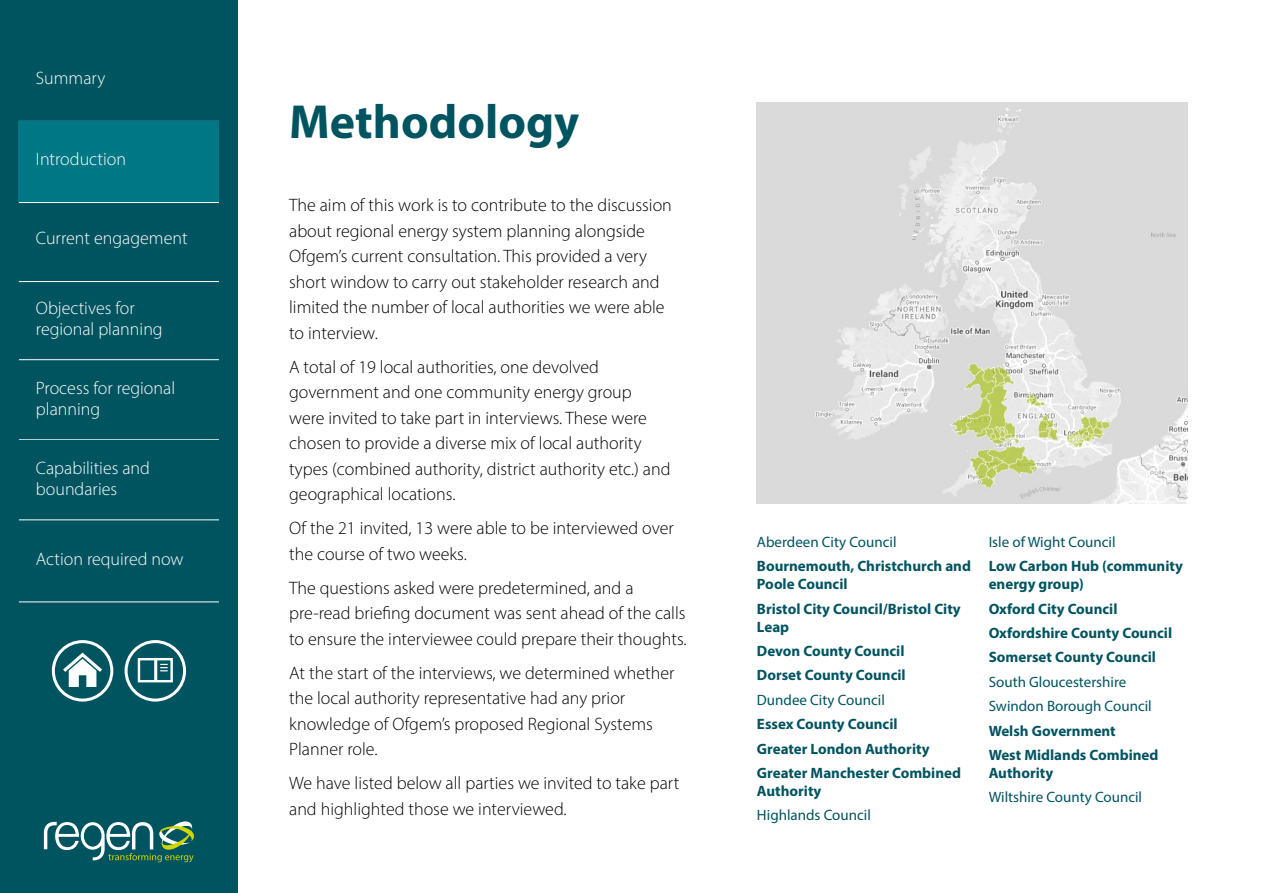
<style>
.page{position:relative;width:1263px;height:893px;background:#fff}
.page>*{position:absolute;margin:0;border:0;box-sizing:border-box;transform-origin:0 0}
.t1{font:700 48px "Myriad Pro";color:#005460}
.t2{font:300 18px/25.5px "Myriad Pro";color:#000}
.t3{font:300 18px/21.6px "Myriad Pro";color:#fff}
.t4{font:700 15px/24.3px "Myriad Pro";color:#005460}
.t5{font:15px/24.3px "Myriad Pro";color:#005460}
</style>
<div class="page">
<div style="left:0;top:0;width:238px;height:893px;background:#005460"></div>
<img style="left:757px;top:102px;width:430px;height:401px">
<div style="left:52px;top:640px;width:61px;height:62px;border:3px solid #fff;border-radius:50%"></div>
<svg style="left:60px;top:650px;width:45px;height:37px"></svg>
<div style="left:125px;top:640px;width:61px;height:62px;border:3px solid #fff;border-radius:50%"></div>
<div style="left:138px;top:658px;width:35px;height:24px;border:2px solid #fff"></div>
<hr style="left:154px;top:659px;width:3px;height:22px;background:#fff">
<svg style="left:160px;top:664px;width:8px;height:7px"></svg>
<svg style="left:44px;top:821px;width:150px;height:41px"></svg>
<hr style="left:19px;top:602px;width:200px;height:1px;background:#fff">
<hr style="left:19px;top:439px;width:200px;height:1px;background:#fff">
<hr style="left:19px;top:359px;width:200px;height:1px;background:#fff">
<hr style="left:19px;top:281px;width:200px;height:1px;background:#fff">
<hr style="left:19px;top:121px;width:200px;height:1px;background:#fff">
<hr style="left:19px;top:520px;width:200px;height:1px;background:#fff">
<div style="left:19px;top:122px;width:200px;height:80px;background:#007784"></div>
<hr style="left:19px;top:202px;width:200px;height:1px;background:#fff">
<p class="t3" style="left:36px;top:67px;width:71px">Summary</p>
<p class="t3" style="left:36px;top:148px;width:92px">Introduction</p>
<p class="t3" style="left:36px;top:227px;width:153px">Current engagement</p>
<p class="t3" style="left:36px;top:297px;width:128px">Objectives for regional planning</p>
<p class="t3" style="left:36px;top:377px;width:141px">Process for regional planning</p>
<p class="t3" style="left:36px;top:457px;width:116px">Capabilities and boundaries</p>
<p class="t3" style="left:36px;top:548px;width:149px">Action required now</p>
<h1 class="t1" style="left:289px;top:91px;width:292px">Methodology</h1>
<p class="t2" style="left:289px;top:192px;width:384px">The aim of this work is to contribute to the discussion about regional energy system planning alongside Ofgem’s current consultation. This provided a very short window to carry out stakeholder research and limited the number of local authorities we were able to interview.</p>
<p class="t2" style="left:289px;top:354px;width:383px">A total of 19 local authorities, one devolved government and one community energy group were invited to take part in interviews. These were chosen to provide a diverse mix of local authority types (combined authority, district authority etc.) and geographical locations.</p>
<p class="t2" style="left:289px;top:515px;width:386px">Of the 21 invited, 13 were able to be interviewed over the course of two weeks.</p>
<p class="t2" style="left:289px;top:575px;width:399px">The questions asked were predetermined, and a pre-read briefing document was sent ahead of the calls to ensure the interviewee could prepare their thoughts.</p>
<p class="t2" style="left:289px;top:660px;width:387px">At the start of the interviews, we determined whether the local authority representative had any prior knowledge of Ofgem’s proposed Regional Systems Planner role.</p>
<p class="t2" style="left:289px;top:770px;width:392px">We have listed below all parties we invited to take part and highlighted those we interviewed.</p>
<p class="t5" style="left:757px;top:529px;width:141px">Aberdeen City Council</p>
<p class="t4" style="left:757px;top:557px;width:216px;line-height:18px">Bournemouth, Christchurch and<br>Poole Council</p>
<p class="t4" style="left:757px;top:599px;width:205px;line-height:18px">Bristol City Council/Bristol City<br>Leap</p>
<p class="t4" style="left:757px;top:638px;width:150px">Devon County Council<br>Dorset County Council</p>
<p class="t5" style="left:757px;top:687px;width:129px">Dundee City Council</p>
<p class="t4" style="left:757px;top:711px;width:206px">Essex County Council<br>Greater London Authority<br>Greater Manchester Combined</p>
<p class="t4" style="left:757px;top:778px;width:66px">Authority</p>
<p class="t5" style="left:757px;top:803px;width:115px">Highlands Council</p>
<p class="t5" style="left:989px;top:529px;width:128px">Isle of Wight Council</p>
<p class="t4" style="left:989px;top:557px;width:196px;line-height:18px">Low Carbon Hub (community energy group)</p>
<p class="t4" style="left:989px;top:596px;width:185px">Oxford City Council<br>Oxfordshire County Council<br>Somerset County Council</p>
<p class="t5" style="left:989px;top:669px;width:165px">South Gloucestershire<br>Swindon Borough Council</p>
<p class="t4" style="left:989px;top:718px;width:171px">Welsh Government<br>West Midlands Combined</p>
<p class="t4" style="left:989px;top:760px;width:66px">Authority</p>
<p class="t5" style="left:989px;top:785px;width:155px">Wiltshire County Council</p>
</div>
